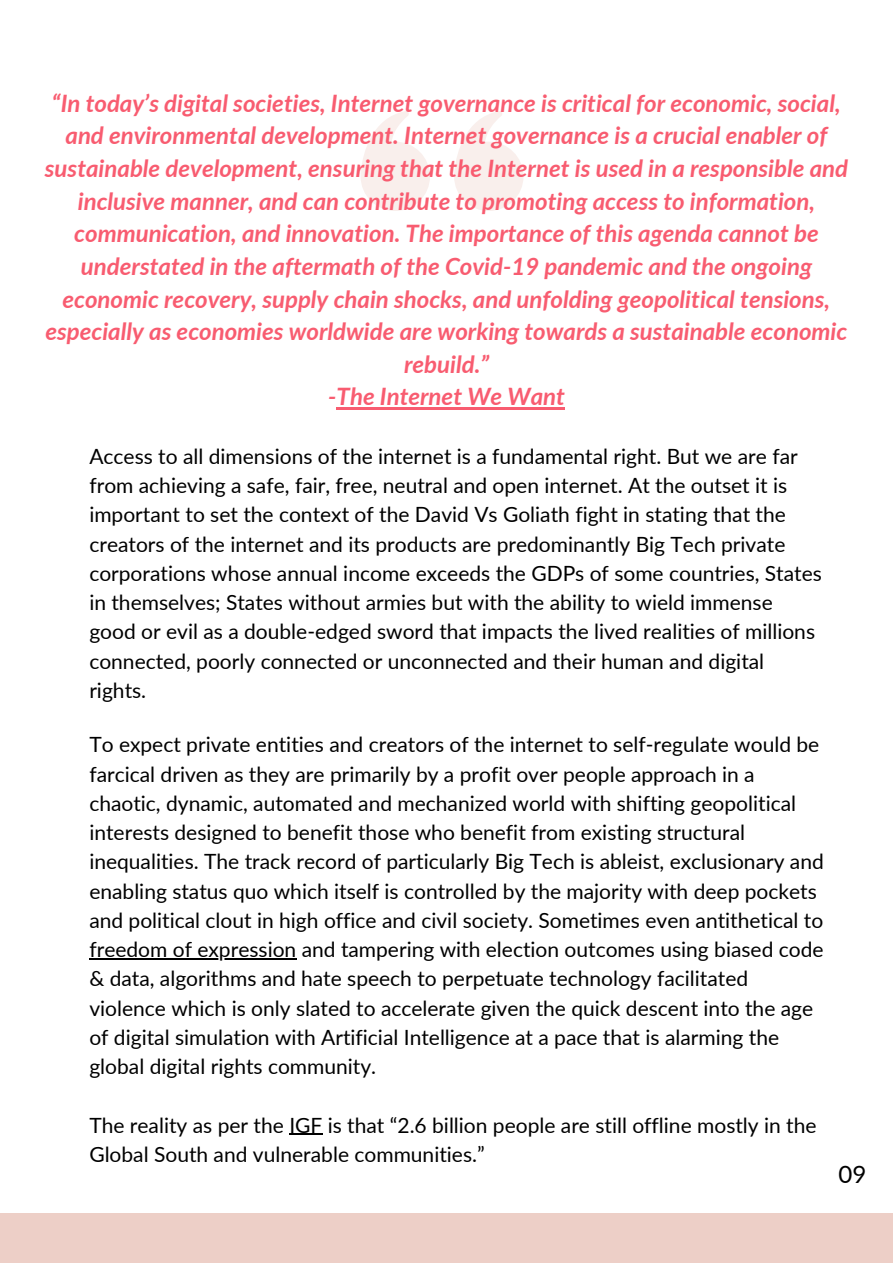
<style>
.page{position:relative;width:893px;height:1264px;background:#fff}
.page>*{position:absolute;margin:0;border:0;box-sizing:border-box;transform-origin:0 0}
.t1{font:italic 700 24px/32.5px "Lato";color:#f85c70;text-align:center}
.t2{font:24px "Lato";color:#000}
.t3{font:21px/29.2px "Lato";color:#000}
</style>
<div class="page">
<div style="left:0;top:1213px;width:892px;height:50px;background:#edcfc7"></div>
<svg style="left:361px;top:111px;width:69px;height:100px"></svg>
<svg style="left:454px;top:111px;width:69px;height:100px"></svg>
<hr style="left:336px;top:408px;width:229px;height:2px;background:#f85c70">
<hr style="left:89px;top:958px;width:207px;height:1px;background:#000">
<hr style="left:289px;top:1133px;width:33px;height:1px;background:#000">
<p class="t1" style="left:45px;top:86px;width:804px">“In today’s digital societies, Internet governance is critical for economic, social, and environmental development. Internet governance is a crucial enabler of sustainable development, ensuring that the Internet is used in a responsible and inclusive manner, and can contribute to promoting access to information, communication, and innovation. The importance of this agenda cannot be understated in the aftermath of the Covid-19 pandemic and the ongoing economic recovery, supply chain shocks, and unfolding geopolitical tensions, especially as economies worldwide are working towards a sustainable economic rebuild.”<br>-The Internet We Want</p>
<p class="t3" style="left:89px;top:441px;width:734px">Access to all dimensions of the internet is a fundamental right. But we are far from achieving a safe, fair, free, neutral and open internet. At the outset it is important to set the context of the David Vs Goliath fight in stating that the creators of the internet and its products are predominantly Big Tech private corporations whose annual income exceeds the GDPs of some countries, States in themselves; States without armies but with the ability to wield immense good or evil as a double-edged sword that impacts the lived realities of millions connected, poorly connected or unconnected and their human and digital rights.</p>
<p class="t3" style="left:89px;top:729px;width:736px">To expect private entities and creators of the internet to self-regulate would be farcical driven as they are primarily by a profit over people approach in a chaotic, dynamic, automated and mechanized world with shifting geopolitical interests designed to benefit those who benefit from existing structural inequalities. The track record of particularly Big Tech is ableist, exclusionary and enabling status quo which itself is controlled by the majority with deep pockets and political clout in high office and civil society. Sometimes even antithetical to freedom of expression and tampering with election outcomes using biased code &amp; data, algorithms and hate speech to perpetuate technology facilitated violence which is only slated to accelerate given the quick descent into the age of digital simulation with Artificial Intelligence at a pace that is alarming the global digital rights community.</p>
<p class="t3" style="left:89px;top:1109px;width:728px">The reality as per the IGF is that “2.6 billion people are still offline mostly in the<br>Global South and vulnerable communities.”</p>
<p class="t2" style="left:838px;top:1158px;width:29px">09</p>
</div>
